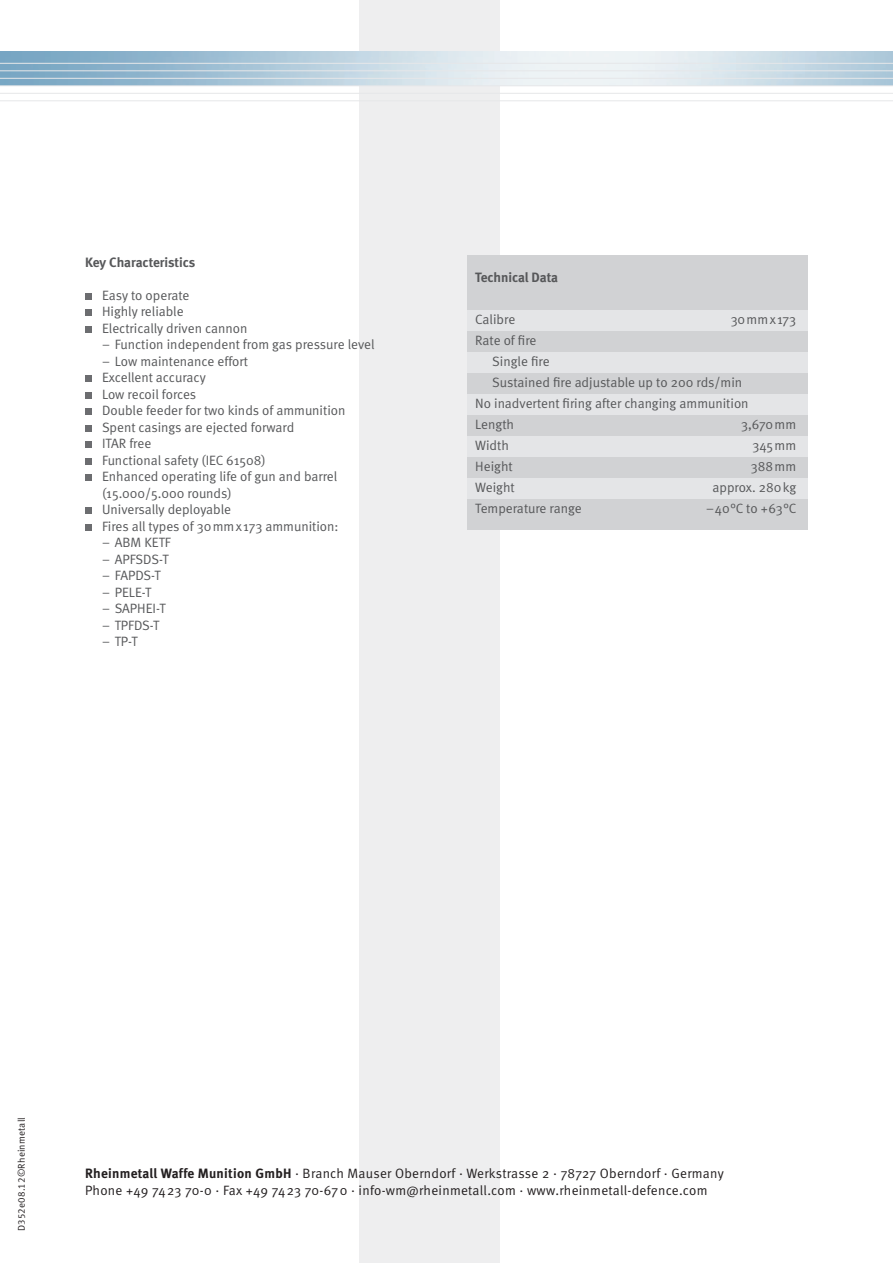
<style>
.page{position:relative;width:893px;height:1263px;background:#fff}
.page>*{position:absolute;margin:0;border:0;box-sizing:border-box;transform-origin:0 0}
.t1{font:13.5px/16.5px "Meta Normal";color:#57585a}
.t2{font:13.5px/16.5px "Meta Normal";letter-spacing:.02em;color:#231f20}
.t3{font:700 13.5px "Meta";color:#57585a}
.t4{font:9.75px "Meta Normal LF";letter-spacing:.02em;color:#231f20}
.s1{font-family:"Meta";font-weight:700}
</style>
<div class="page">
<div style="left:359px;top:0;width:141px;height:1263px;background:#eeeeef"></div>
<hr style="left:0;top:63px;width:893px;height:1px;background:#e6e7e9">
<hr style="left:0;top:70px;width:893px;height:1px;background:#e6e7e9">
<hr style="left:0;top:78px;width:893px;height:1px;background:#e6e7e9">
<hr style="left:0;top:85px;width:893px;height:1px;background:#e6e7e9">
<hr style="left:0;top:93px;width:893px;height:1px;background:#e6e7e9">
<hr style="left:0;top:100px;width:893px;height:1px;background:#e6e7e9">
<div style="left:468px;top:255px;width:340px;height:275px;background:#d1d2d4"></div>
<div style="left:468px;top:310px;width:340px;height:20px;background:#e4e5e7"></div>
<div style="left:468px;top:352px;width:340px;height:20px;background:#e4e5e7"></div>
<div style="left:468px;top:394px;width:340px;height:20px;background:#e4e5e7"></div>
<div style="left:468px;top:436px;width:340px;height:20px;background:#e4e5e7"></div>
<div style="left:468px;top:478px;width:340px;height:20px;background:#e4e5e7"></div>
<div style="left:85px;top:293px;width:6px;height:7px;background:#6c6d70"></div>
<svg style="left:85px;top:310px;width:6px;height:6px"></svg>
<div style="left:85px;top:326px;width:6px;height:7px;background:#6c6d70"></div>
<svg style="left:85px;top:376px;width:6px;height:6px"></svg>
<div style="left:85px;top:392px;width:6px;height:7px;background:#6c6d70"></div>
<svg style="left:85px;top:409px;width:6px;height:6px"></svg>
<div style="left:85px;top:425px;width:6px;height:7px;background:#6c6d70"></div>
<svg style="left:85px;top:442px;width:6px;height:6px"></svg>
<div style="left:85px;top:458px;width:6px;height:7px;background:#6c6d70"></div>
<svg style="left:85px;top:475px;width:6px;height:6px"></svg>
<svg style="left:85px;top:508px;width:6px;height:6px"></svg>
<div style="left:85px;top:524px;width:6px;height:7px;background:#6c6d70"></div>
<p class="t3" style="left:85px;top:254px;width:112px">Key Characteristics</p>
<p class="t1" style="left:102px;top:286px;width:147px">Easy to operate<br>Highly reliable<br>Electrically driven cannon</p>
<p class="t1" style="left:102px;top:336px;width:274px">– Function independent from gas pressure level</p>
<p class="t1" style="left:102px;top:352px;width:245px">– Low maintenance effort<br>Excellent accuracy<br>Low recoil forces<br>Double feeder for two kinds of ammunition<br>Spent casings are ejected forward<br>ITAR free<br>Functional safety (IEC 61508)<br>Enhanced operating life of gun and barrel (15.000/5.000 rounds)<br>Universally deployable<br>Fires all types of 30mmx173 ammunition:</p>
<p class="t1" style="left:102px;top:534px;width:70px">– ABM KETF</p>
<p class="t1" style="left:102px;top:550px;width:68px">– APFSDS-T</p>
<p class="t1" style="left:102px;top:567px;width:60px">– FAPDS-T</p>
<p class="t1" style="left:102px;top:583px;width:51px">– PELE-T</p>
<p class="t1" style="left:102px;top:600px;width:65px">– SAPHEI-T</p>
<p class="t1" style="left:102px;top:616px;width:59px">– TPFDS-T</p>
<p class="t1" style="left:102px;top:633px;width:37px">– TP-T</p>
<p class="t3" style="left:475px;top:269px;width:84px">Technical Data</p>
<p class="t1" style="left:475px;top:311px;width:42px">Calibre</p>
<p class="t1" style="left:731px;top:311px;width:67px">30mmx173</p>
<p class="t1" style="left:475px;top:332px;width:63px">Rate of fire</p>
<p class="t1" style="left:492px;top:353px;width:59px">Single fire</p>
<p class="t1" style="left:492px;top:374px;width:252px">Sustained fire adjustable up to 200 rds/min</p>
<p class="t1" style="left:475px;top:395px;width:275px">No inadvertent firing after changing ammunition</p>
<p class="t1" style="left:475px;top:416px;width:40px">Length</p>
<p class="t1" style="left:741px;top:416px;width:57px">3,670mm</p>
<p class="t1" style="left:475px;top:437px;width:35px">Width</p>
<p class="t1" style="left:752px;top:437px;width:45px">345mm</p>
<p class="t1" style="left:475px;top:458px;width:39px">Height</p>
<p class="t1" style="left:751px;top:458px;width:47px">388mm</p>
<p class="t1" style="left:475px;top:479px;width:41px">Weight</p>
<p class="t1" style="left:713px;top:479px;width:85px">approx. 280kg</p>
<p class="t1" style="left:475px;top:500px;width:108px">Temperature range</p>
<p class="t1" style="left:706px;top:500px;width:92px">–40°C to +63°C</p>
<p class="t4" style="left:16px;top:1231px;width:115px;rotate:-90deg">D352e08.12©Rheinmetall</p>
<p class="t2" style="left:85px;top:1165px;width:640px"><span class="s1">Rheinmetall Waffe Munition GmbH</span> · Branch Mauser Oberndorf · Werkstrasse 2 · 78727 Oberndorf · Germany<br>Phone +49 7423 70-0 · Fax +49 7423 70-670 · info-wm@rheinmetall.com · www.rheinmetall-defence.com</p>
</div>
